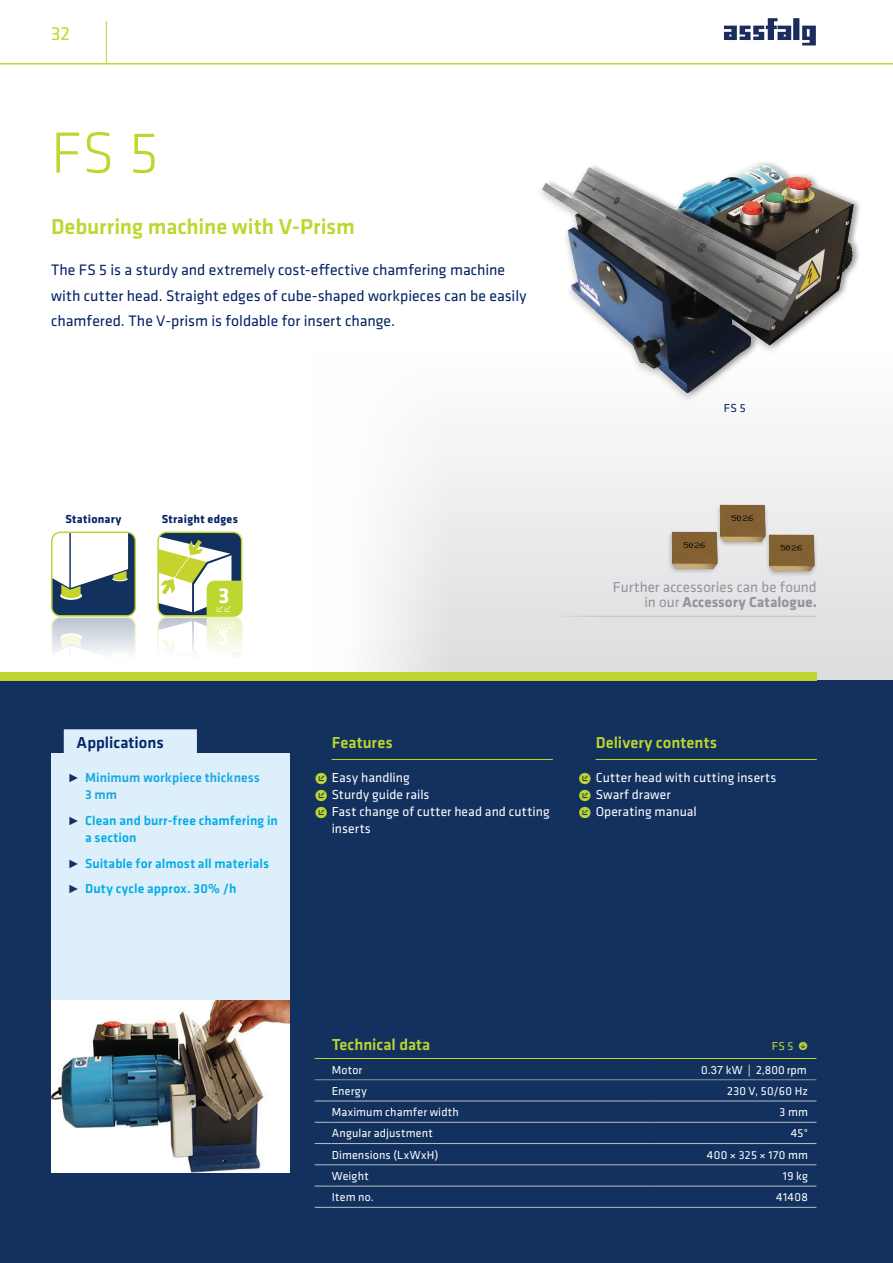
<style>
.page{position:relative;width:893px;height:1263px;background:#fff}
.page>*{position:absolute;margin:0;border:0;box-sizing:border-box;transform-origin:0 0}
.t1{font:300 60px "Klavika";color:#bed630}
.t2{font:500 22.5px "Klavika";letter-spacing:-.005em;color:#bed630}
.t3{font:19.5px "Klavika";color:#bed630}
.t4{font:500 16.5px "Klavika";letter-spacing:.005em;color:#bed630}
.t5{font:500 16.5px "Klavika";color:#052265}
.t6{font:15.75px/25.5px "Klavika";color:#052265}
.t7{font:15px/15.8px "Klavika";letter-spacing:.005em;color:#939598;text-align:right}
.t8{font:300 13.95px "Klavika Arrows";color:#fff}
.t9{font:13.5px/17px "Klavika";letter-spacing:.01em;color:#fff}
.t10{font:500 13.5px/17px "Klavika";letter-spacing:.01em;color:#00abe5}
.t11{font:500 13.5px/17px "Klavika";letter-spacing:.005em;color:#17a9e1}
.t12{font:12px "Klavika";letter-spacing:.015em;color:#fff}
.t13{font:700 12px "Klavika";letter-spacing:.02em;color:#052265}
.t14{font:12px "Klavika";color:#bed630}
.t15{font:12px "Klavika";color:#052265}
.s1{font-weight:700}
.s2{font-size:16.5px;color:#12315f}
.s3{font-size:16.5px;color:#bed630}
.s4{font-family:"Arial";font-size:11.25px}
</style>
<div class="page">
<svg style="left:372px;top:439px;width:521px;height:241px"></svg>
<div style="left:0;top:680px;width:893px;height:583px;background:#12315f"></div>
<hr style="left:0;top:63px;width:893px;height:2px;background:#bed630">
<img style="left:724px;top:18px;width:92px;height:28px">
<hr style="left:106px;top:21px;width:1px;height:43px;background:#bed630">
<div style="left:51px;top:753px;width:238px;height:246px;background:#dceffa"></div>
<img style="left:51px;top:1000px;width:238px;height:173px">
<hr style="left:534px;top:616px;width:283px;height:1px;background:#bcbdc0">
<img style="left:541px;top:162px;width:319px;height:239px">
<img style="left:709px;top:497px;width:64px;height:52px">
<img style="left:758px;top:527px;width:64px;height:51px">
<img style="left:660px;top:524px;width:64px;height:52px">
<div style="left:0;top:672px;width:816px;height:8px;background:#bed630"></div>
<div style="left:157px;top:531px;width:85px;height:86px;border:2px solid #bed630;border-radius:9px"></div>
<div style="left:157px;top:617px;width:85px;height:85px;border:2px solid #bed630;border-radius:9px"></div>
<div style="left:52px;top:532px;width:83px;height:84px;background:#12315f;border-radius:9px"></div>
<svg style="left:60px;top:592px;width:22px;height:8px"></svg>
<svg style="left:54px;top:534px;width:74px;height:64px"></svg>
<div style="left:51px;top:531px;width:85px;height:86px;border:2px solid #bed630;border-radius:9px"></div>
<svg style="left:52px;top:617px;width:83px;height:84px"></svg>
<svg style="left:60px;top:633px;width:22px;height:8px"></svg>
<svg style="left:54px;top:635px;width:74px;height:64px"></svg>
<div style="left:51px;top:617px;width:85px;height:85px;border:2px solid #bed630;border-radius:9px"></div>
<div style="left:64px;top:729px;width:133px;height:24px;background:#dceffa"></div>
<svg style="left:315px;top:1079px;width:17px;height:1px"></svg>
<hr style="left:332px;top:1079px;width:323px;height:1px;background:#939598">
<hr style="left:655px;top:1079px;width:161px;height:1px;background:#939598">
<svg style="left:315px;top:1101px;width:17px;height:1px"></svg>
<svg style="left:315px;top:1122px;width:17px;height:1px"></svg>
<svg style="left:315px;top:1143px;width:17px;height:1px"></svg>
<svg style="left:315px;top:1164px;width:17px;height:1px"></svg>
<svg style="left:315px;top:1186px;width:17px;height:1px"></svg>
<svg style="left:315px;top:1207px;width:17px;height:1px"></svg>
<hr style="left:332px;top:1101px;width:323px;height:1px;background:#bcbdc0">
<hr style="left:332px;top:1122px;width:323px;height:1px;background:#bcbdc0">
<hr style="left:332px;top:1143px;width:323px;height:1px;background:#bcbdc0">
<hr style="left:332px;top:1164px;width:323px;height:1px;background:#bcbdc0">
<hr style="left:332px;top:1186px;width:323px;height:1px;background:#bcbdc0">
<hr style="left:332px;top:1207px;width:323px;height:1px;background:#bcbdc0">
<hr style="left:655px;top:1101px;width:161px;height:1px;background:#bcbdc0">
<hr style="left:655px;top:1122px;width:161px;height:1px;background:#bcbdc0">
<hr style="left:655px;top:1143px;width:161px;height:1px;background:#bcbdc0">
<hr style="left:655px;top:1164px;width:161px;height:1px;background:#bcbdc0">
<hr style="left:655px;top:1186px;width:161px;height:1px;background:#bcbdc0">
<hr style="left:655px;top:1207px;width:161px;height:1px;background:#bcbdc0">
<svg style="left:315px;top:1058px;width:17px;height:1px"></svg>
<hr style="left:332px;top:1058px;width:323px;height:1px;background:#bed630">
<hr style="left:655px;top:1058px;width:161px;height:1px;background:#bed630">
<hr style="left:332px;top:759px;width:221px;height:1px;background:#bed630">
<hr style="left:596px;top:759px;width:221px;height:1px;background:#bed630">
<svg style="left:158px;top:535px;width:84px;height:163px"></svg>
<p class="t3" style="left:51px;top:23px;width:21px">32</p>
<h1 class="t1" style="left:51px;top:120px;width:109px">FS 5</h1>
<h2 class="t2" style="left:51px;top:214px;width:305px">Deburring machine with V-Prism</h2>
<p class="t6" style="left:51px;top:258px;width:477px">The FS 5 is a sturdy and extremely cost-effective chamfering machine with cutter head. Straight edges of cube-shaped workpieces can be easily chamfered. The V-prism is foldable for insert change.</p>
<p class="t13" style="left:66px;top:512px;width:57px">Stationary</p>
<p class="t13" style="left:162px;top:512px;width:78px">Straight edges</p>
<p class="t8" style="left:216px;top:602px;width:18px"><sup>3</sup>m m</p>
<p class="t15" style="left:724px;top:402px;width:23px">FS 5</p>
<p class="t7" style="left:613px;top:579px;width:205px">Further accessories can be found in our <span class="s1">Accessory Catalogue.</span></p>
<p class="t5" style="left:77px;top:734px;width:89px">Applications</p>
<p class="t11" style="left:85px;top:770px;width:176px;text-indent:-17px"><span class="s2">˭</span> Minimum workpiece thickness<br>3 mm</p>
<p class="t10" style="left:85px;top:812px;width:194px;text-indent:-17px"><span class="s2">˭</span> Clean and burr-free chamfering in a section</p>
<p class="t10" style="left:68px;top:850px;width:202px;line-height:25.5px"><span class="s2">˭</span> Suitable for almost all materials <span class="s2">˭</span> Duty cycle approx. 30% /h</p>
<p class="t4" style="left:332px;top:734px;width:63px">Features</p>
<p class="t9" style="left:315px;top:770px;width:97px"><span class="s3">ˠ</span> Easy handling</p>
<p class="t9" style="left:315px;top:787px;width:116px"><span class="s3">ˠ</span> Sturdy guide rails</p>
<p class="t9" style="left:315px;top:804px;width:237px"><span class="s3">ˠ</span> Fast change of cutter head and cutting</p>
<p class="t9" style="left:332px;top:821px;width:41px">inserts</p>
<p class="t4" style="left:596px;top:734px;width:123px">Delivery contents</p>
<p class="t9" style="left:579px;top:770px;width:199px"><span class="s3">ˠ</span> Cutter head with cutting inserts <span class="s3">ˠ</span> Swarf drawer<br><span class="s3">ˠ</span> Operating manual</p>
<p class="t4" style="left:332px;top:1035px;width:100px">Technical data</p>
<p class="t14" style="left:772px;top:1039px;width:38px">FS 5 •</p>
<p class="t12" style="left:332px;top:1063px;width:32px">Motor</p>
<p class="t12" style="left:701px;top:1063px;width:107px">0.<span class="s4">37</span> kW | 2,800 rpm</p>
<p class="t12" style="left:332px;top:1084px;width:37px">Energy</p>
<p class="t12" style="left:727px;top:1084px;width:82px">230 V, 50/60 Hz</p>
<p class="t12" style="left:332px;top:1106px;width:129px">Maximum chamfer width</p>
<p class="t12" style="left:780px;top:1106px;width:30px">3 mm</p>
<p class="t12" style="left:332px;top:1127px;width:103px">Angular adjustment</p>
<p class="t12" style="left:791px;top:1127px;width:18px">45°</p>
<p class="t12" style="left:332px;top:1148px;width:108px">Dimensions (LxWxH)</p>
<p class="t12" style="left:707px;top:1148px;width:103px">400 × 325 × 170 mm</p>
<p class="t12" style="left:332px;top:1169px;width:39px">Weight</p>
<p class="t12" style="left:783px;top:1169px;width:27px">19 kg</p>
<p class="t12" style="left:332px;top:1191px;width:44px">Item no.</p>
<p class="t12" style="left:776px;top:1191px;width:33px">41408</p>
</div>
